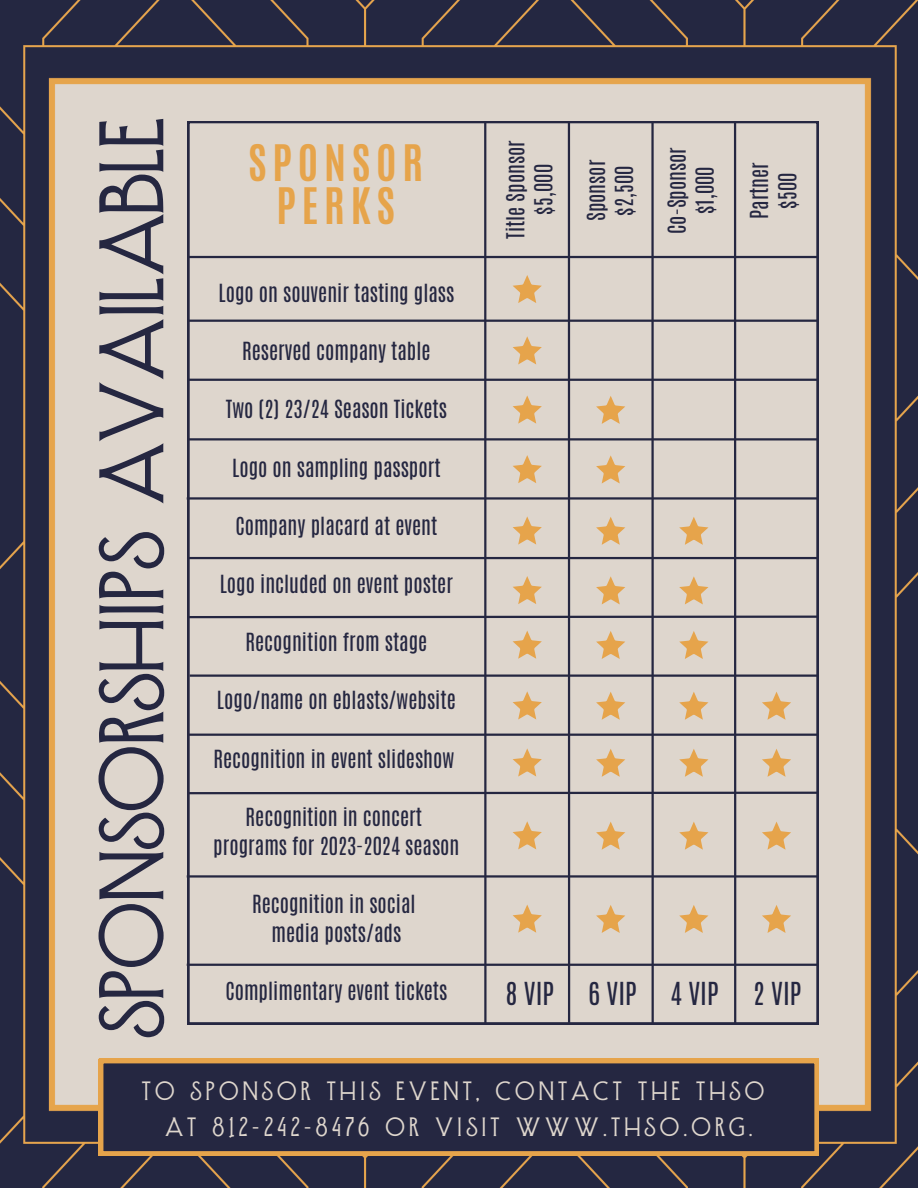
<style>
.page{position:relative;width:918px;height:1188px;background:#fff}
.page>*{position:absolute;margin:0;border:0;box-sizing:border-box;transform-origin:0 0}
.t1{font:103.35px "Hintown DEMO";color:#252741}
.t2{font:700 42px/42.8px "Antonio";letter-spacing:.14em;color:#e6a44b;text-align:center}
.t3{font:30px "Hintown DEMO";letter-spacing:.14em;color:#ded6cd}
.t4{font:26.4px "Antonio";color:#252741}
.t5{font:20.85px "Antonio";color:#252741}
.t6{font:20.7px "Antonio";color:#252741}
</style>
<div class="page">
<img style="left:0;top:0;width:918px;height:1188px">
<svg style="left:99px;top:1059px;width:720px;height:97px;background:#393442"></svg>
<div style="left:187px;top:121px;width:632px;height:903px;background:#ded6cd"></div>
<hr style="left:187px;top:256px;width:632px;height:2px;background:#252741">
<hr style="left:484px;top:123px;width:3px;height:901px;background:#252741">
<hr style="left:188px;top:320px;width:630px;height:2px;background:#252741">
<hr style="left:187px;top:379px;width:632px;height:2px;background:#252741">
<hr style="left:187px;top:438px;width:632px;height:3px;background:#252741">
<hr style="left:187px;top:497px;width:631px;height:3px;background:#252741">
<hr style="left:189px;top:557px;width:629px;height:2px;background:#252741">
<hr style="left:188px;top:616px;width:630px;height:2px;background:#252741">
<hr style="left:190px;top:675px;width:629px;height:2px;background:#252741">
<hr style="left:189px;top:734px;width:629px;height:2px;background:#252741">
<hr style="left:188px;top:792px;width:630px;height:2px;background:#252741">
<hr style="left:187px;top:875px;width:631px;height:3px;background:#252741">
<hr style="left:187px;top:964px;width:631px;height:2px;background:#252741">
<hr style="left:568px;top:122px;width:2px;height:901px;background:#252741">
<hr style="left:651px;top:123px;width:3px;height:901px;background:#252741">
<hr style="left:734px;top:123px;width:2px;height:901px;background:#252741">
<svg style="left:513px;top:275px;width:29px;height:28px"></svg>
<svg style="left:513px;top:336px;width:29px;height:28px"></svg>
<svg style="left:513px;top:396px;width:29px;height:28px"></svg>
<svg style="left:513px;top:455px;width:29px;height:28px"></svg>
<svg style="left:513px;top:576px;width:29px;height:28px"></svg>
<svg style="left:513px;top:516px;width:29px;height:29px"></svg>
<svg style="left:513px;top:631px;width:29px;height:28px"></svg>
<svg style="left:513px;top:691px;width:29px;height:29px"></svg>
<svg style="left:513px;top:748px;width:29px;height:29px"></svg>
<svg style="left:513px;top:821px;width:29px;height:28px"></svg>
<svg style="left:513px;top:905px;width:29px;height:28px"></svg>
<svg style="left:596px;top:396px;width:29px;height:28px"></svg>
<svg style="left:596px;top:455px;width:29px;height:29px"></svg>
<svg style="left:596px;top:576px;width:29px;height:28px"></svg>
<svg style="left:596px;top:517px;width:29px;height:28px"></svg>
<svg style="left:596px;top:631px;width:29px;height:28px"></svg>
<svg style="left:596px;top:692px;width:29px;height:28px"></svg>
<svg style="left:596px;top:749px;width:29px;height:28px"></svg>
<svg style="left:596px;top:822px;width:29px;height:28px"></svg>
<svg style="left:596px;top:905px;width:29px;height:28px"></svg>
<svg style="left:679px;top:576px;width:29px;height:28px"></svg>
<svg style="left:679px;top:517px;width:29px;height:28px"></svg>
<svg style="left:679px;top:631px;width:29px;height:28px"></svg>
<svg style="left:679px;top:692px;width:29px;height:28px"></svg>
<svg style="left:679px;top:749px;width:29px;height:28px"></svg>
<svg style="left:679px;top:822px;width:29px;height:28px"></svg>
<svg style="left:679px;top:905px;width:29px;height:28px"></svg>
<svg style="left:762px;top:692px;width:29px;height:28px"></svg>
<svg style="left:762px;top:749px;width:29px;height:28px"></svg>
<svg style="left:762px;top:822px;width:29px;height:28px"></svg>
<svg style="left:762px;top:905px;width:29px;height:28px"></svg>
<p class="t1" style="left:86px;top:1038px;width:921px;rotate:-90deg">SPONSORSHIPS AVAILABLE</p>
<p class="t2" style="left:248px;top:142px;width:177px">SPONSOR<br>PERKS</p>
<p class="t5" style="left:218px;top:278px;width:237px">Logo on souvenir tasting glass</p>
<p class="t5" style="left:242px;top:336px;width:190px">Reserved company table</p>
<p class="t5" style="left:226px;top:395px;width:223px">Two (2) 23/24 Season Tickets</p>
<p class="t5" style="left:232px;top:453px;width:210px">Logo on sampling passport</p>
<p class="t5" style="left:235px;top:511px;width:203px">Company placard at event</p>
<p class="t5" style="left:220px;top:569px;width:235px">Logo included on event poster</p>
<p class="t5" style="left:246px;top:627px;width:183px">Recognition from stage</p>
<p class="t5" style="left:217px;top:686px;width:240px">Logo/name on eblasts/website</p>
<p class="t5" style="left:213px;top:744px;width:242px">Recognition in event slideshow</p>
<p class="t5" style="left:246px;top:802px;width:178px">Recognition in concert</p>
<p class="t5" style="left:213px;top:831px;width:248px">programs for 2023-2024 season</p>
<p class="t5" style="left:252px;top:889px;width:165px">Recognition in social</p>
<p class="t5" style="left:272px;top:918px;width:131px">media posts/ads</p>
<p class="t5" style="left:225px;top:976px;width:223px">Complimentary event tickets</p>
<p class="t6" style="left:501px;top:239px;width:100px;rotate:-90deg">Title Sponsor</p>
<p class="t6" style="left:529px;top:215px;width:52px;rotate:-90deg">$5,000</p>
<p class="t6" style="left:582px;top:221px;width:63px;rotate:-90deg">Sponsor</p>
<p class="t6" style="left:610px;top:216px;width:52px;rotate:-90deg">$2,500</p>
<p class="t6" style="left:662px;top:234px;width:89px;rotate:-90deg">Co-Sponsor</p>
<p class="t6" style="left:690px;top:214px;width:49px;rotate:-90deg">$1,000</p>
<p class="t6" style="left:745px;top:219px;width:58px;rotate:-90deg">Partner</p>
<p class="t6" style="left:773px;top:209px;width:38px;rotate:-90deg">$500</p>
<p class="t4" style="left:506px;top:975px;width:50px">8 VIP</p>
<p class="t4" style="left:589px;top:975px;width:50px">6 VIP</p>
<p class="t4" style="left:670px;top:975px;width:50px">4 VIP</p>
<p class="t4" style="left:753px;top:975px;width:50px">2 VIP</p>
<p class="t3" style="left:142px;top:1077px;width:624px">TO SPONSOR THIS EVENT, CONTACT THE THSO</p>
<p class="t3" style="left:165px;top:1113px;width:589px">AT 812-242-8476 OR VISIT WWW.THSO.ORG.</p>
</div>
